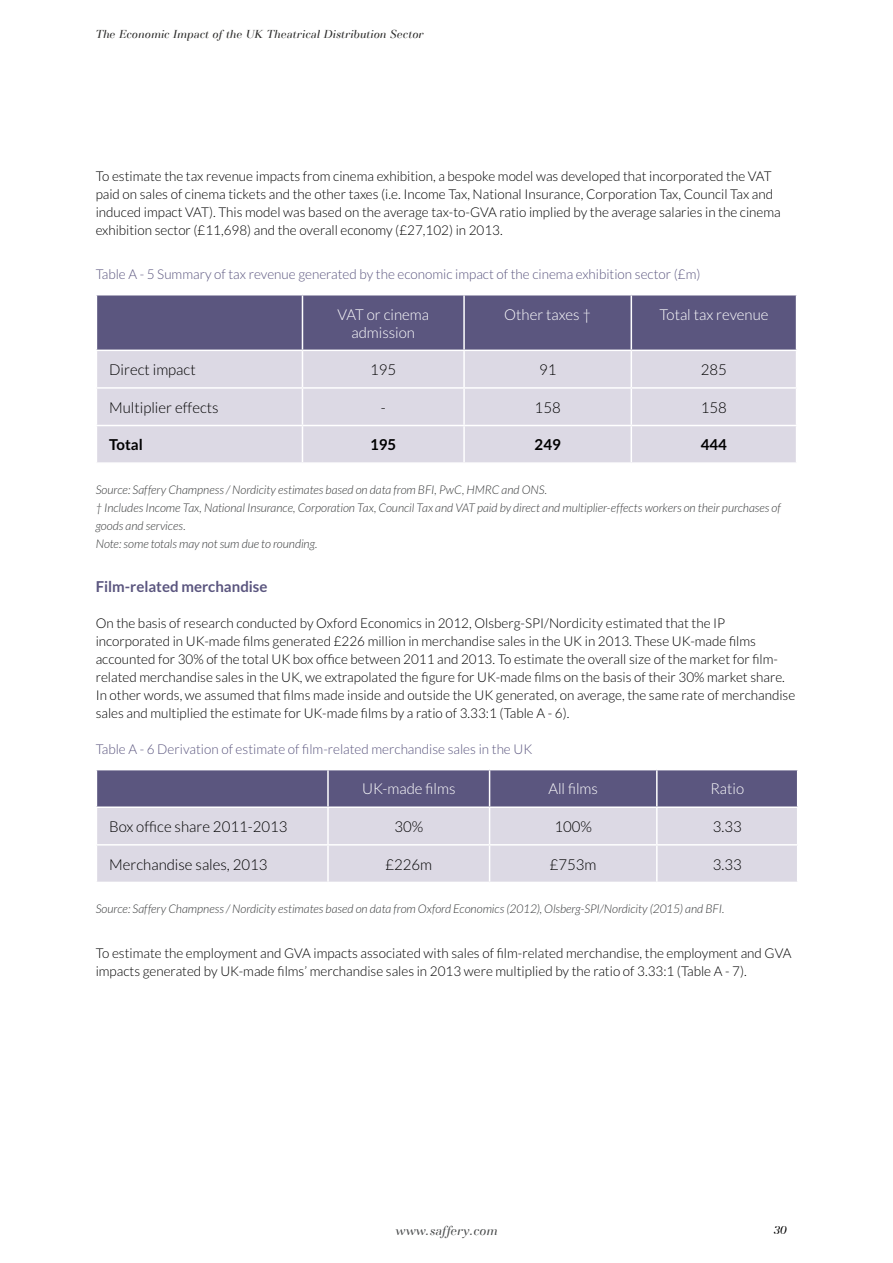
<style>
.page{position:relative;width:893px;height:1263px;background:#fff}
.page>*{position:absolute;margin:0;border:0;box-sizing:border-box;transform-origin:0 0}
.t1{font:300 15px "Lato";color:#000}
.t2{font:300 15px/18px "Lato";color:#fff;text-align:center}
.t3{font:700 15px "Lato";color:#5b567f}
.t4{font:700 15px "Lato";color:#000}
.t5{font:300 13.5px/18px "Lato";color:#000}
.t6{font:300 13.5px "Lato";color:#5b567f}
.t7{font:italic 13.5px "Basilia LT";color:#4a4c4d}
.t8{font:italic 300 12px/18px "Lato";letter-spacing:-.005em;color:#363839}
.t9{font:italic 12px "Basilia LT";color:#282827}
.t10{font:italic 12px "Basilia LT";color:#000}
</style>
<div class="page">
<div style="left:97px;top:295px;width:699px;height:55px;background:#5b567f"></div>
<div style="left:97px;top:351px;width:699px;height:111px;background:#dcd9e4"></div>
<hr style="left:302px;top:351px;width:1px;height:36px;background:#fff">
<hr style="left:463px;top:351px;width:2px;height:36px;background:#fff">
<hr style="left:631px;top:351px;width:1px;height:36px;background:#fff">
<hr style="left:96px;top:387px;width:206px;height:2px;background:#fff">
<hr style="left:302px;top:387px;width:162px;height:2px;background:#fff">
<hr style="left:302px;top:389px;width:1px;height:36px;background:#fff">
<hr style="left:464px;top:387px;width:167px;height:2px;background:#fff">
<hr style="left:463px;top:389px;width:2px;height:36px;background:#fff">
<hr style="left:631px;top:387px;width:166px;height:2px;background:#fff">
<hr style="left:631px;top:389px;width:1px;height:36px;background:#fff">
<hr style="left:96px;top:425px;width:206px;height:1px;background:#fff">
<hr style="left:302px;top:425px;width:162px;height:1px;background:#fff">
<hr style="left:302px;top:426px;width:1px;height:36px;background:#fff">
<hr style="left:464px;top:425px;width:167px;height:1px;background:#fff">
<hr style="left:463px;top:426px;width:2px;height:36px;background:#fff">
<hr style="left:631px;top:425px;width:166px;height:1px;background:#fff">
<hr style="left:631px;top:426px;width:1px;height:36px;background:#fff">
<hr style="left:302px;top:295px;width:1px;height:55px;background:#fff">
<hr style="left:463px;top:295px;width:2px;height:55px;background:#fff">
<hr style="left:631px;top:295px;width:1px;height:55px;background:#fff">
<div style="left:97px;top:770px;width:700px;height:36px;background:#5b567f"></div>
<div style="left:97px;top:808px;width:700px;height:74px;background:#dcd9e4"></div>
<hr style="left:327px;top:808px;width:2px;height:36px;background:#fff">
<hr style="left:489px;top:808px;width:1px;height:36px;background:#fff">
<hr style="left:656px;top:808px;width:2px;height:36px;background:#fff">
<hr style="left:96px;top:844px;width:232px;height:1px;background:#fff">
<hr style="left:328px;top:844px;width:162px;height:1px;background:#fff">
<hr style="left:327px;top:845px;width:2px;height:37px;background:#fff">
<hr style="left:490px;top:844px;width:167px;height:1px;background:#fff">
<hr style="left:489px;top:845px;width:1px;height:37px;background:#fff">
<hr style="left:657px;top:844px;width:141px;height:1px;background:#fff">
<hr style="left:656px;top:845px;width:2px;height:37px;background:#fff">
<hr style="left:327px;top:770px;width:2px;height:36px;background:#fff">
<hr style="left:489px;top:770px;width:1px;height:36px;background:#fff">
<hr style="left:656px;top:770px;width:2px;height:36px;background:#fff">
<p class="t9" style="left:96px;top:28px;width:329px">The Economic Impact of the UK Theatrical Distribution Sector</p>
<p class="t5" style="left:96px;top:167px;width:687px">To estimate the tax revenue impacts from cinema exhibition, a bespoke model was developed that incorporated the VAT paid on sales of cinema tickets and the other taxes (i.e. Income Tax, National Insurance, Corporation Tax, Council Tax and induced impact VAT). This model was based on the average tax-to-GVA ratio implied by the average salaries in the cinema exhibition sector (£11,698) and the overall economy (£27,102) in 2013.</p>
<p class="t6" style="left:96px;top:267px;width:606px">Table A - 5 Summary of tax revenue generated by the economic impact of the cinema exhibition sector (£m)</p>
<p class="t2" style="left:337px;top:305px;width:93px">VAT or cinema admission</p>
<p class="t2" style="left:504px;top:305px;width:88px">Other taxes †</p>
<p class="t2" style="left:659px;top:305px;width:111px">Total tax revenue</p>
<p class="t1" style="left:109px;top:362px;width:88px">Direct impact</p>
<p class="t1" style="left:370px;top:362px;width:28px">195</p>
<p class="t1" style="left:539px;top:362px;width:19px">91</p>
<p class="t1" style="left:701px;top:362px;width:28px">285</p>
<p class="t1" style="left:109px;top:399px;width:111px">Multiplier effects</p>
<p class="t1" style="left:381px;top:399px;width:6px">-</p>
<p class="t1" style="left:535px;top:399px;width:28px">158</p>
<p class="t1" style="left:701px;top:399px;width:28px">158</p>
<p class="t4" style="left:109px;top:436px;width:35px">Total</p>
<p class="t4" style="left:370px;top:436px;width:28px">195</p>
<p class="t4" style="left:535px;top:436px;width:28px">249</p>
<p class="t4" style="left:701px;top:436px;width:28px">444</p>
<p class="t8" style="left:96px;top:481px;width:687px">Source: Saffery Champness / Nordicity estimates based on data from BFI, PwC, HMRC and ONS.<br>† Includes Income Tax, National Insurance, Corporation Tax, Council Tax and VAT paid by direct and multiplier-effects workers on their purchases of goods and services.<br>Note: some totals may not sum due to rounding.</p>
<p class="t3" style="left:96px;top:578px;width:173px">Film-related merchandise</p>
<p class="t5" style="left:96px;top:615px;width:701px">On the basis of research conducted by Oxford Economics in 2012, Olsberg-SPI/Nordicity estimated that the IP incorporated in UK-made films generated £226 million in merchandise sales in the UK in 2013. These UK-made films accounted for 30% of the total UK box office between 2011 and 2013. To estimate the overall size of the market for film&shy;related merchandise sales in the UK, we extrapolated the figure for UK-made films on the basis of their 30% market share.<br>In other words, we assumed that films made inside and outside the UK generated, on average, the same rate of merchandise sales and multiplied the estimate for UK-made films by a ratio of 3.33:1 (Table A - 6).</p>
<p class="t6" style="left:96px;top:742px;width:438px">Table A - 6 Derivation of estimate of film-related merchandise sales in the UK</p>
<p class="t2" style="left:362px;top:780px;width:95px">UK-made films</p>
<p class="t2" style="left:548px;top:780px;width:51px">All films</p>
<p class="t2" style="left:710px;top:780px;width:35px">Ratio</p>
<p class="t1" style="left:109px;top:819px;width:180px">Box office share 2011-2013</p>
<p class="t1" style="left:394px;top:819px;width:30px">30%</p>
<p class="t1" style="left:554px;top:819px;width:39px">100%</p>
<p class="t1" style="left:713px;top:819px;width:31px">3.33</p>
<p class="t1" style="left:109px;top:856px;width:160px">Merchandise sales, 2013</p>
<p class="t1" style="left:385px;top:856px;width:48px">£226m</p>
<p class="t1" style="left:550px;top:856px;width:48px">£753m</p>
<p class="t1" style="left:713px;top:856px;width:31px">3.33</p>
<p class="t8" style="left:96px;top:900px;width:630px">Source: Saffery Champness / Nordicity estimates based on data from Oxford Economics (2012), Olsberg-SPI/Nordicity (2015) and BFI.</p>
<p class="t5" style="left:96px;top:944px;width:697px">To estimate the employment and GVA impacts associated with sales of film-related merchandise, the employment and GVA impacts generated by UK-made films’ merchandise sales in 2013 were multiplied by the ratio of 3.33:1 (Table A - 7).</p>
<p class="t7" style="left:395px;top:1223px;width:104px">www.saffery.com</p>
<p class="t10" style="left:774px;top:1223px;width:14px">30</p>
</div>
